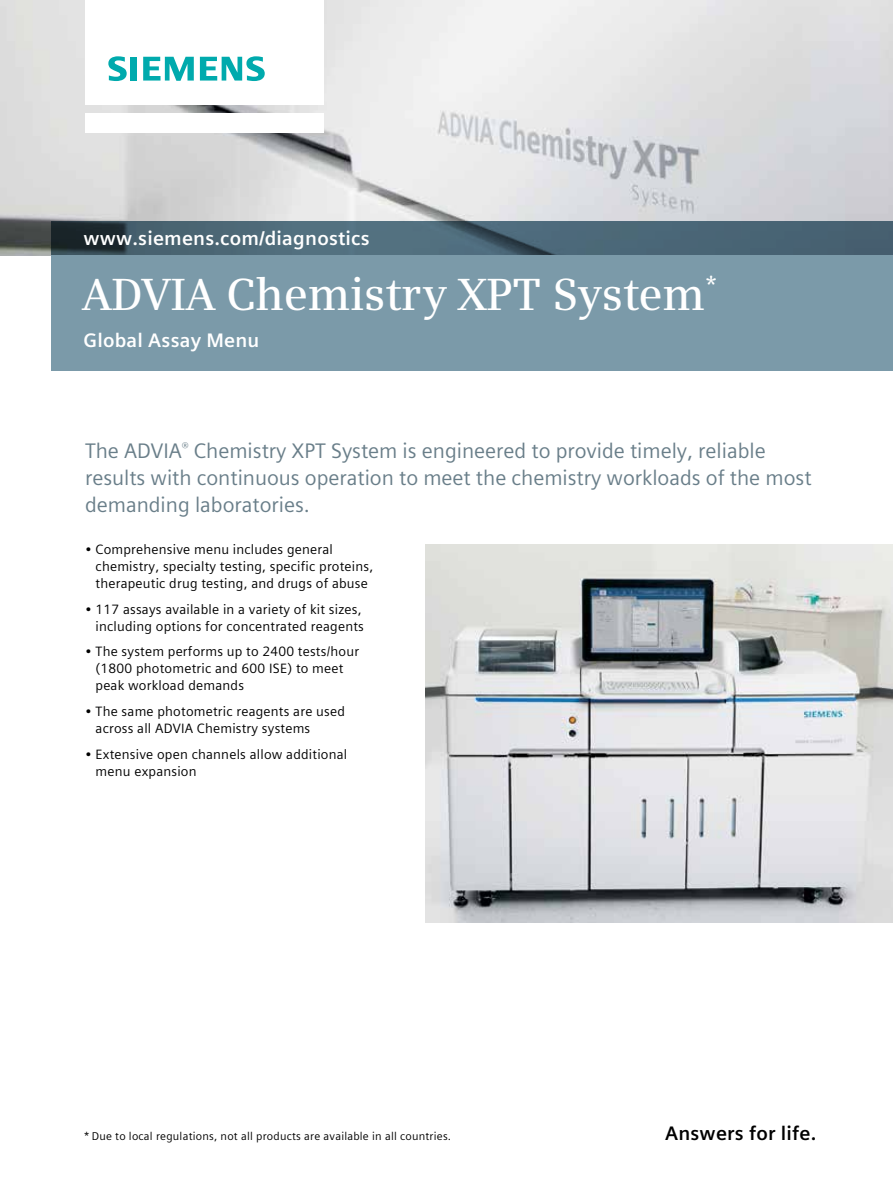
<style>
.page{position:relative;width:893px;height:1191px;background:#fff}
.page>*{position:absolute;margin:0;border:0;box-sizing:border-box;transform-origin:0 0}
.t1{font:600 45px "Siemens Serif";letter-spacing:-.01em;color:#fff}
.t2{font:21px/27px "Siemens Sans Global";color:#697e89}
.t3{font:700 19.5px "Siemens Sans Global";letter-spacing:.01em;color:#fff}
.t4{font:700 19.5px "Siemens Sans Global";letter-spacing:.01em;color:#000}
.t5{font:13.5px/17px "Siemens Sans Global";letter-spacing:.015em;color:#000}
.t6{font:11.25px "Siemens Sans Global";letter-spacing:.02em;color:#000}
</style>
<div class="page">
<img style="left:0;top:0;width:893px;height:255px">
<svg style="left:51px;top:221px;width:842px;height:34px;background:#476170"></svg>
<div style="left:85px;top:114px;width:238px;height:19px;background:#fff"></div>
<div style="left:85px;top:0;width:238px;height:104px;background:#fff"></div>
<svg style="left:108px;top:56px;width:19px;height:25px"></svg>
<div style="left:130px;top:57px;width:7px;height:24px;background:#00aaad"></div>
<svg style="left:143px;top:57px;width:51px;height:24px"></svg>
<svg style="left:200px;top:56px;width:65px;height:25px"></svg>
<img style="left:425px;top:544px;width:468px;height:379px">
<div style="left:51px;top:255px;width:842px;height:116px;background:#7b9aa9"></div>
<h3 class="t3" style="left:83px;top:223px;width:288px">www.siemens.com/diagnostics</h3>
<h1 class="t1" style="left:82px;top:270px;width:637px">ADVIA Chemistry XPT System<sup>*</sup></h1>
<h3 class="t3" style="left:83px;top:325px;width:178px">Global Assay Menu</h3>
<h2 class="t2" style="left:85px;top:437px;width:728px">The ADVIA<sup>®</sup> Chemistry XPT System is engineered to provide timely, reliable results with continuous operation to meet the chemistry workloads of the most demanding laboratories.</h2>
<p class="t5" style="left:96px;top:541px;width:279px;text-indent:-11px">• Comprehensive menu includes general chemistry, specialty testing, specific proteins, therapeutic drug testing, and drugs of abuse</p>
<p class="t5" style="left:85px;top:601px;width:280px;text-align:right">• 117 assays available in a variety of kit sizes, including options for concentrated reagents</p>
<p class="t5" style="left:96px;top:643px;width:265px;text-indent:-11px">• The system performs up to 2400 tests/hour (1800 photometric and 600 ISE) to meet peak workload demands</p>
<p class="t5" style="left:96px;top:703px;width:251px;text-indent:-11px">• The same photometric reagents are used across all ADVIA Chemistry systems</p>
<p class="t5" style="left:96px;top:745px;width:253px;text-indent:-11px">• Extensive open channels allow additional menu expansion</p>
<p class="t6" style="left:84px;top:1127px;width:369px">*Due to local regulations, not all products are available in all countries.</p>
<h3 class="t4" style="left:665px;top:1118px;width:153px">Answers for life.</h3>
</div>
